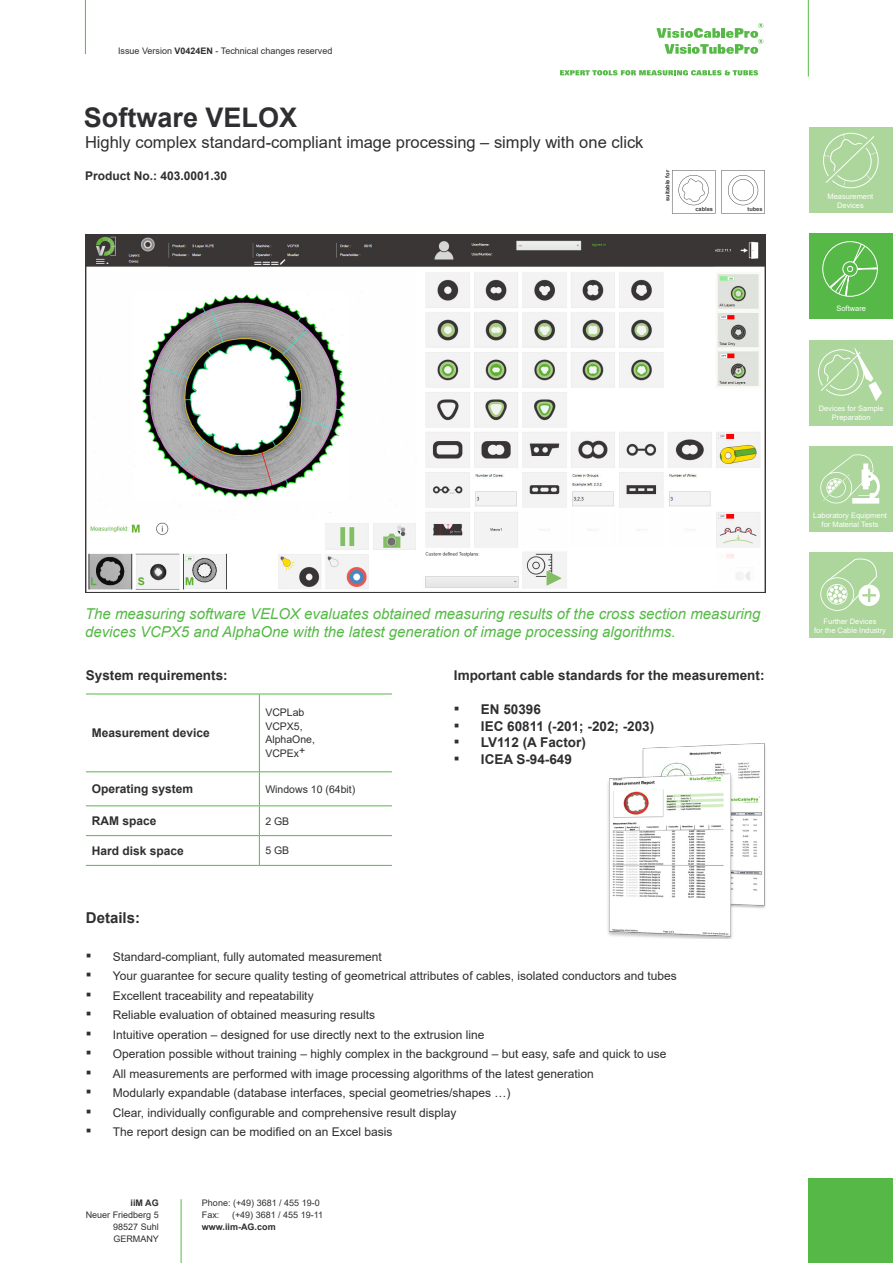
<style>
.page{position:relative;width:893px;height:1263px;background:#fff}
.page>*{position:absolute;margin:0;border:0;box-sizing:border-box;transform-origin:0 0}
.Produktüberschrift{font:700 27px "Arial";color:#2f2f32}
.t1{font:16.5px "Arial";color:#2f2f32}
.t2{font:italic 15px/18px "Arial";color:#56b947}
.Überschrift_Stichpunkte{font:700 15px "Arial";color:#2f2f32}
.Überschrift_Stichpunkte-2{font:700 13.5px "Arial";color:#2f2f32}
.t3{font:12px "Arial";color:#2f2f32}
.t4{font:700 12px "Arial";color:#2f2f32}
.t5{font:10.5px "Arial";color:#2f2f32}
.t6{font:9px/12px "Arial";color:#2f2f32}
.t7{font:700 9px "Arial";color:#2f2f32}
.t8{font:7.5px/9px "Arial";color:#fff;text-align:center}
.t9{font:700 5.7px "Arial";color:#3e3e3f}
.t10{font:700 5.7px "Arial";color:#2f2f32}
.s1{font-weight:700}
.s2{font-weight:400;font-size:16.5px}
.s3{font-size:16.5px}
</style>
<div class="page">
<hr style="left:808px;top:0;width:1px;height:77px;background:#56b947">
<hr style="left:181px;top:1199px;width:1px;height:64px;background:#56b947">
<div style="left:808px;top:1178px;width:85px;height:85px;background:#56b947"></div>
<div style="left:809px;top:128px;width:84px;height:85px;background:#acd69b"></div>
<div style="left:809px;top:234px;width:84px;height:85px;background:#56b947"></div>
<div style="left:809px;top:340px;width:84px;height:85px;background:#acd69b"></div>
<div style="left:809px;top:446px;width:84px;height:85px;background:#acd69b"></div>
<svg style="left:823px;top:133px;width:55px;height:55px"></svg>
<svg style="left:829px;top:243px;width:49px;height:54px"></svg>
<svg style="left:818px;top:347px;width:64px;height:54px"></svg>
<svg style="left:820px;top:454px;width:60px;height:50px"></svg>
<div style="left:809px;top:553px;width:84px;height:85px;background:#acd69b"></div>
<svg style="left:820px;top:558px;width:60px;height:53px"></svg>
<hr style="left:85px;top:0;width:1px;height:54px;background:#56b947">
<svg style="left:560px;top:70px;width:198px;height:5px"></svg>
<svg style="left:656px;top:23px;width:107px;height:31px"></svg>
<hr style="left:86px;top:694px;width:173px;height:1px;background:#56b947">
<hr style="left:259px;top:694px;width:133px;height:1px;background:#56b947">
<hr style="left:259px;top:694px;width:1px;height:77px;background:#56b947">
<hr style="left:86px;top:771px;width:173px;height:1px;background:#56b947">
<hr style="left:259px;top:771px;width:133px;height:1px;background:#56b947">
<hr style="left:259px;top:772px;width:1px;height:33px;background:#56b947">
<hr style="left:86px;top:805px;width:173px;height:1px;background:#56b947">
<hr style="left:259px;top:805px;width:133px;height:1px;background:#56b947">
<hr style="left:86px;top:835px;width:173px;height:1px;background:#56b947">
<hr style="left:259px;top:835px;width:133px;height:1px;background:#56b947">
<svg style="left:259px;top:806px;width:1px;height:59px"></svg>
<hr style="left:86px;top:865px;width:173px;height:1px;background:#56b947">
<hr style="left:259px;top:865px;width:133px;height:1px;background:#56b947">
<img style="left:607px;top:743px;width:159px;height:196px">
<img style="left:85px;top:235px;width:680px;height:357px">
<svg style="left:672px;top:170px;width:43px;height:44px"></svg>
<svg style="left:721px;top:170px;width:44px;height:44px"></svg>
<p class="t6" style="left:118px;top:45px;width:216px">Issue Version <span class="s1">V0424EN</span> - Technical changes reserved</p>
<p class="Produktüberschrift" style="left:84px;top:99px;width:215px">Software VELOX</p>
<p class="t1" style="left:85px;top:131px;width:560px">Highly complex standard-compliant image processing – simply with one click</p>
<p class="t4" style="left:85px;top:167px;width:144px">Product No.: 403.0001.30</p>
<p class="t10" style="left:663px;top:201px;width:32px;rotate:-90deg">suitable for</p>
<p class="t9" style="left:695px;top:205px;width:19px">cables</p>
<p class="t9" style="left:747px;top:205px;width:17px">tubes</p>
<p class="t2" style="left:85px;top:605px;width:677px">The measuring software VELOX evaluates obtained measuring results of the cross section measuring devices VCPX5 and AlphaOne with the latest generation of image processing algorithms.</p>
<p class="Überschrift_Stichpunkte-2" style="left:86px;top:665px;width:143px">System requirements:</p>
<p class="t4" style="left:92px;top:725px;width:120px">Measurement device</p>
<p class="t5" style="left:265px;top:705px;width:41px">VCPLab</p>
<p class="t5" style="left:265px;top:719px;width:39px">VCPX5,</p>
<p class="t5" style="left:265px;top:732px;width:51px">AlphaOne,</p>
<p class="t5" style="left:265px;top:746px;width:41px">VCPEx+</p>
<p class="t4" style="left:92px;top:780px;width:103px">Operating system</p>
<p class="t5" style="left:265px;top:782px;width:91px">Windows 10 (64bit)</p>
<p class="t4" style="left:92px;top:812px;width:66px">RAM space</p>
<p class="t5" style="left:265px;top:814px;width:25px">2 GB</p>
<p class="t4" style="left:92px;top:842px;width:94px">Hard disk space</p>
<p class="t5" style="left:265px;top:843px;width:25px">5 GB</p>
<p class="Überschrift_Stichpunkte-2" style="left:454px;top:665px;width:312px">Important cable standards for the measurement:</p>
<p class="Überschrift_Stichpunkte-2" style="left:454px;top:700px;width:89px"><span class="s2">▪</span> EN 50396</p>
<p class="Überschrift_Stichpunkte-2" style="left:454px;top:716px;width:202px"><span class="s2">▪</span> IEC 60811 (-201; -202; -203)</p>
<p class="Überschrift_Stichpunkte-2" style="left:454px;top:733px;width:134px"><span class="s2">▪</span> LV112 (A Factor)</p>
<p class="Überschrift_Stichpunkte-2" style="left:454px;top:749px;width:120px"><span class="s2">▪</span> ICEA S-94-649</p>
<p class="Überschrift_Stichpunkte" style="left:86px;top:907px;width:56px">Details:</p>
<p class="t3" style="left:86px;top:948px;width:297px"><span class="s3">▪</span> Standard-compliant, fully automated measurement</p>
<p class="t3" style="left:86px;top:968px;width:592px"><span class="s3">▪</span> Your guarantee for secure quality testing of geometrical attributes of cables, isolated conductors and tubes</p>
<p class="t3" style="left:86px;top:987px;width:229px"><span class="s3">▪</span> Excellent traceability and repeatability</p>
<p class="t3" style="left:86px;top:1007px;width:291px"><span class="s3">▪</span> Reliable evaluation of obtained measuring results</p>
<p class="t3" style="left:86px;top:1026px;width:400px"><span class="s3">▪</span> Intuitive operation – designed for use directly next to the extrusion line</p>
<p class="t3" style="left:86px;top:1046px;width:582px"><span class="s3">▪</span> Operation possible without training – highly complex in the background – but easy, safe and quick to use</p>
<p class="t3" style="left:86px;top:1065px;width:509px"><span class="s3">▪</span> All measurements are performed with image processing algorithms of the latest generation</p>
<p class="t3" style="left:86px;top:1085px;width:426px"><span class="s3">▪</span> Modularly expandable (database interfaces, special geometries/shapes …)</p>
<p class="t3" style="left:86px;top:1104px;width:372px"><span class="s3">▪</span> Clear, individually configurable and comprehensive result display</p>
<p class="t3" style="left:86px;top:1124px;width:308px"><span class="s3">▪</span> The report design can be modified on an Excel basis</p>
<p class="t7" style="left:131px;top:1196px;width:30px">iiM AG</p>
<p class="t6" style="left:113px;top:1208px;width:47px;text-align:justify;text-indent:-27px">Neuer Friedberg 5<br>98527 Suhl GERMANY</p>
<p class="t6" style="left:202px;top:1197px;width:119px">Phone: (+49) 3681 / 455 19-0<br>Fax:</p>
<p class="t6" style="left:232px;top:1209px;width:93px">(+49) 3681 / 455 19-11</p>
<p class="t7" style="left:202px;top:1221px;width:75px">www.iim-AG.com</p>
<p class="t8" style="left:827px;top:192px;width:47px">Measurement<br>Devices</p>
<p class="t8" style="left:836px;top:304px;width:31px">Software</p>
<p class="t8" style="left:819px;top:404px;width:67px">Devices for Sample<br>Preparation</p>
<p class="t8" style="left:813px;top:510px;width:75px">Laboratory Equipment for Material Tests</p>
<p class="t8" style="left:814px;top:617px;width:73px">Further Devices<br>for the Cable Industry</p>
</div>
